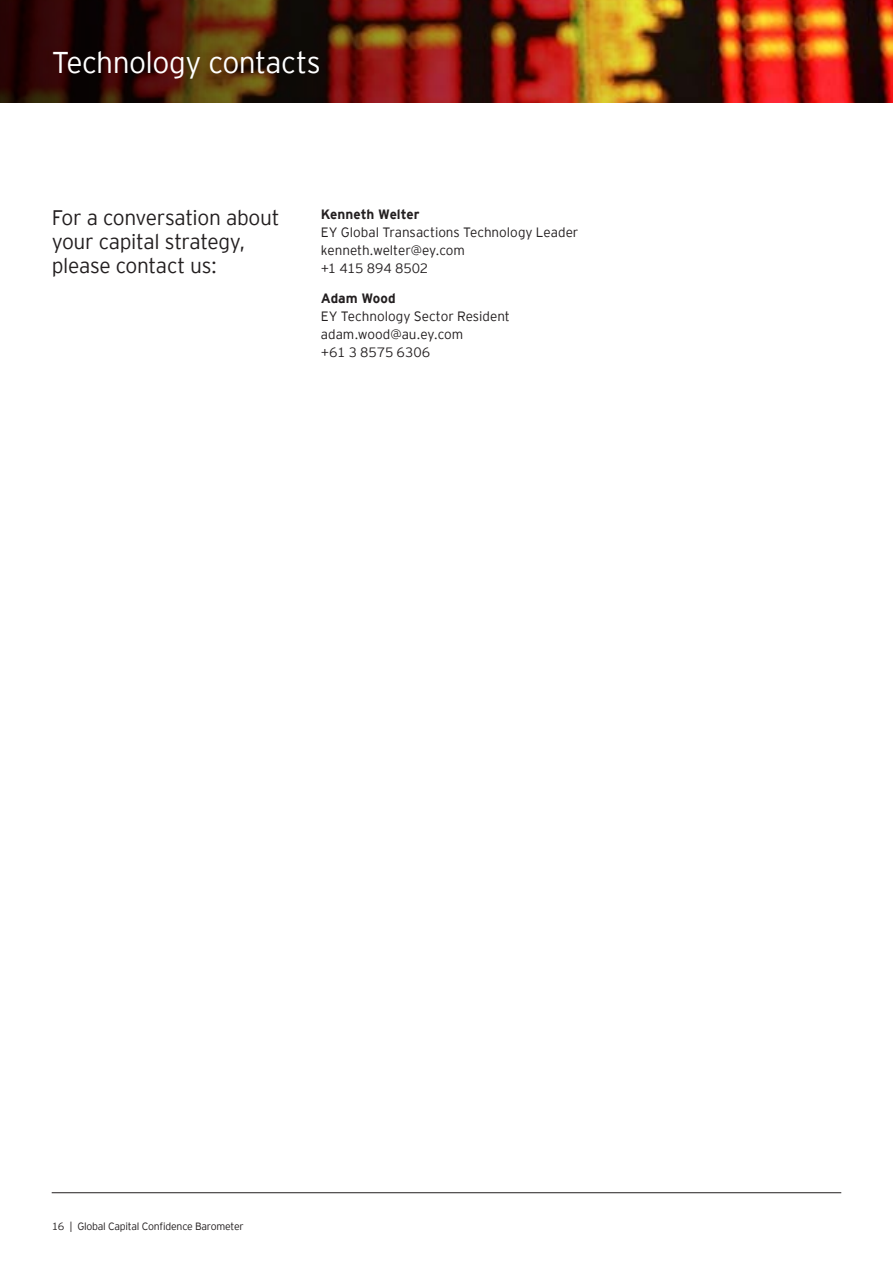
<style>
.page{position:relative;width:893px;height:1263px;background:#fff}
.page>*{position:absolute;margin:0;border:0;box-sizing:border-box;transform-origin:0 0}
.t1{font:300 30px "EY Interstate";letter-spacing:-.02em;color:#fff}
.t2{font:300 21px/24px "EY Interstate";letter-spacing:-.015em;color:#231f20}
.t3{font:300 13.5px/18px "EY Interstate";color:#231f20}
.t4{font:700 13.5px "EY Interstate";color:#231f20}
.t5{font:300 10.5px "EY Interstate";letter-spacing:-.02em;color:#231f20}
</style>
<div class="page">
<img style="left:707px;top:0;width:186px;height:103px">
<img style="left:0;top:0;width:707px;height:103px">
<hr style="left:52px;top:1192px;width:789px;height:1px;background:#231f20">
<h1 class="t1" style="left:52px;top:41px;width:271px">Technology contacts</h1>
<h2 class="t2" style="left:52px;top:204px;width:229px">For a conversation about your capital strategy, please contact us:</h2>
<p class="t4" style="left:321px;top:205px;width:100px">Kenneth Welter</p>
<p class="t3" style="left:321px;top:223px;width:259px">EY Global Transactions Technology Leader kenneth.welter@ey.com<br>+1 415 894 8502</p>
<p class="t4" style="left:321px;top:289px;width:76px">Adam Wood</p>
<p class="t3" style="left:321px;top:307px;width:190px">EY Technology Sector Resident adam.wood@au.ey.com<br>+61 3 8575 6306</p>
<p class="t5" style="left:52px;top:1219px;width:194px">16 | Global Capital Confidence Barometer</p>
</div>
